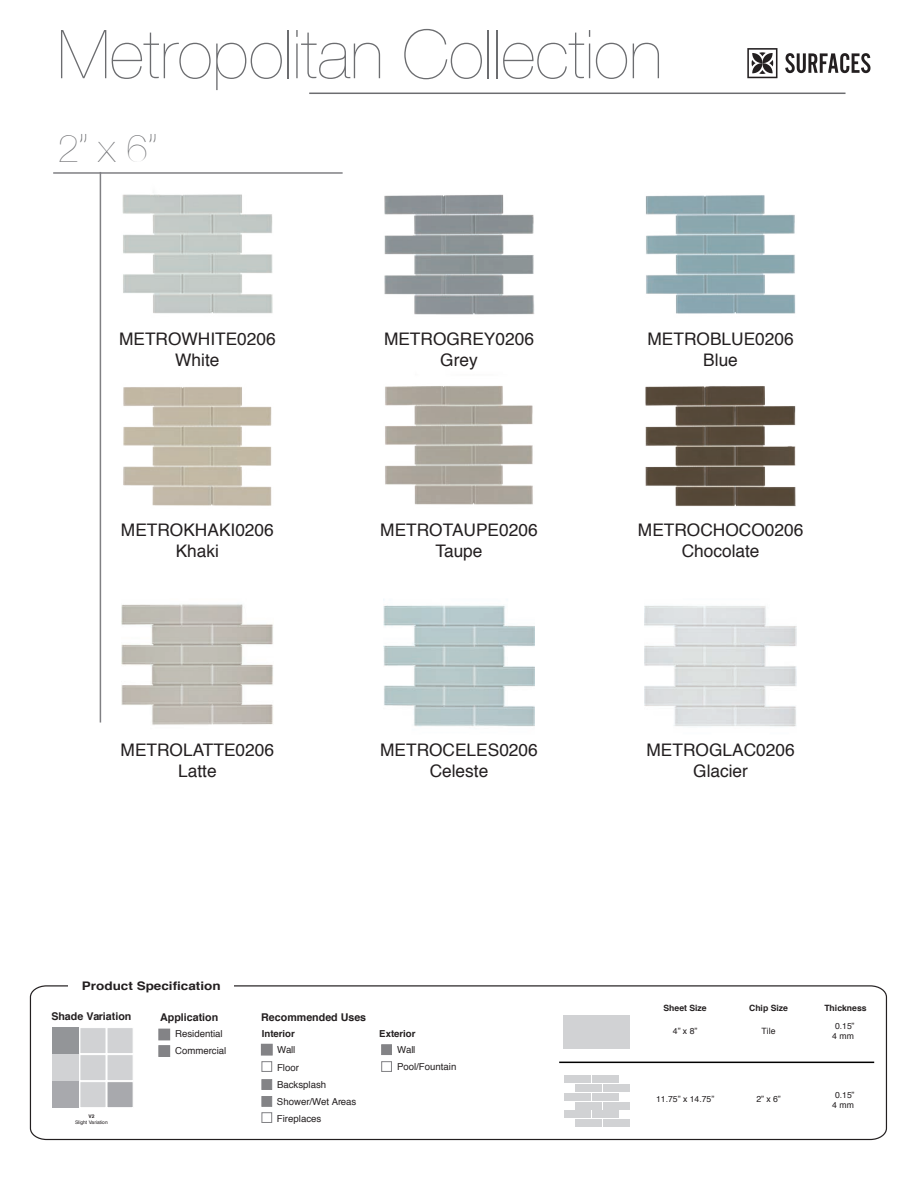
<style>
.page{position:relative;width:918px;height:1188px;background:#fff}
.page>*{position:absolute;margin:0;border:0;box-sizing:border-box;transform-origin:0 0}
.t1{font:200 67.5px "Helvetica Neue";color:#6c6d70}
.t2{font:39px "Helba X Light DB Normal";color:#6c6d70}
.t3{font:17.25px/20.7px "Helvetica";color:#231f20;text-align:center}
.t4{font:700 11.85px "Helvetica";color:#231f20;scale:1.14 1}
.t5{font:700 10.65px "Helvetica";color:#231f20}
.t6{font:9.6px/17.1px "Helvetica";letter-spacing:-.005em;color:#231f20}
.t7{font:700 9.6px "Helvetica";color:#231f20}
.t8{font:8.7px/10.4px "Helvetica";color:#231f20;text-align:center}
.t9{font:700 8.7px "Helvetica";color:#231f20}
.t10{font:4.95px "Helvetica";color:#231f20}
.t11{font:700 4.95px "Helvetica";color:#231f20}
</style>
<div class="page">
<img style="left:122px;top:194px;width:151px;height:120px">
<img style="left:384px;top:194px;width:151px;height:121px">
<img style="left:646px;top:195px;width:150px;height:119px">
<img style="left:123px;top:387px;width:149px;height:119px">
<img style="left:385px;top:386px;width:148px;height:119px">
<img style="left:645px;top:386px;width:151px;height:121px">
<img style="left:122px;top:604px;width:151px;height:121px">
<img style="left:383px;top:599px;width:152px;height:128px">
<img style="left:645px;top:605px;width:151px;height:122px">
<hr style="left:53px;top:172px;width:290px;height:2px;background:#808083">
<hr style="left:100px;top:172px;width:1px;height:551px;background:#808083">
<hr style="left:309px;top:93px;width:537px;height:1px;background:#6c6d70">
<svg style="left:29px;top:985px;width:859px;height:156px"></svg>
<div style="left:69px;top:974px;width:165px;height:23px;background:#fff"></div>
<svg style="left:261px;top:1044px;width:12px;height:12px"></svg>
<div style="left:261px;top:1044px;width:11px;height:11px;background:#838386"></div>
<div style="left:381px;top:1044px;width:11px;height:11px;background:#838386;border:1px solid #838386"></div>
<div style="left:261px;top:1079px;width:11px;height:11px;background:#838386;border:1px solid #838386"></div>
<div style="left:261px;top:1096px;width:11px;height:11px;background:#838386;border:1px solid #838386"></div>
<div style="left:381px;top:1061px;width:11px;height:11px;border:1px solid #838386"></div>
<div style="left:261px;top:1112px;width:11px;height:11px;border:1px solid #838386"></div>
<div style="left:261px;top:1061px;width:11px;height:11px;border:1px solid #838386"></div>
<div style="left:158px;top:1029px;width:12px;height:11px;background:#a9a9ab"></div>
<div style="left:159px;top:1029px;width:11px;height:11px;background:#838386"></div>
<svg style="left:158px;top:1045px;width:12px;height:12px"></svg>
<div style="left:159px;top:1046px;width:11px;height:10px;background:#838386"></div>
<div style="left:53px;top:1028px;width:26px;height:26px;background:#939598"></div>
<div style="left:79px;top:1027px;width:27px;height:27px;background:#d1d2d4;border:1px solid #fff"></div>
<div style="left:107px;top:1027px;width:27px;height:27px;background:#d1d2d4;border:1px solid #fff"></div>
<div style="left:53px;top:1055px;width:26px;height:26px;background:#d1d2d4"></div>
<div style="left:79px;top:1054px;width:27px;height:27px;background:#d1d2d4;border:1px solid #fff"></div>
<div style="left:107px;top:1054px;width:27px;height:27px;background:#d1d2d4;border:1px solid #fff"></div>
<div style="left:53px;top:1082px;width:26px;height:26px;background:#a8a9ad"></div>
<div style="left:79px;top:1081px;width:27px;height:27px;background:#d1d2d4;border:1px solid #fff"></div>
<div style="left:107px;top:1081px;width:27px;height:27px;background:#a8a9ad;border:1px solid #fff"></div>
<hr style="left:559px;top:1062px;width:315px;height:1px;background:#000">
<div style="left:564px;top:1016px;width:66px;height:33px;background:#d1d2d4"></div>
<div style="left:564px;top:1075px;width:26px;height:8px;background:#d1d2d4"></div>
<div style="left:592px;top:1075px;width:27px;height:8px;background:#d1d2d4"></div>
<div style="left:564px;top:1093px;width:26px;height:7px;background:#d1d2d4"></div>
<div style="left:592px;top:1093px;width:27px;height:7px;background:#d1d2d4"></div>
<div style="left:564px;top:1111px;width:26px;height:7px;background:#d1d2d4"></div>
<div style="left:592px;top:1111px;width:27px;height:7px;background:#d1d2d4"></div>
<div style="left:575px;top:1084px;width:27px;height:7px;background:#d1d2d4"></div>
<div style="left:604px;top:1084px;width:26px;height:7px;background:#d1d2d4"></div>
<div style="left:575px;top:1102px;width:27px;height:7px;background:#d1d2d4"></div>
<div style="left:604px;top:1102px;width:26px;height:7px;background:#d1d2d4"></div>
<div style="left:575px;top:1120px;width:27px;height:7px;background:#d1d2d4"></div>
<div style="left:604px;top:1120px;width:26px;height:7px;background:#d1d2d4"></div>
<svg style="left:747px;top:48px;width:30px;height:30px"></svg>
<svg style="left:785px;top:53px;width:86px;height:20px"></svg>
<h1 class="t1" style="left:57px;top:2px;width:607px">Metropolitan Collection</h1>
<h2 class="t2" style="left:58px;top:128px;width:101px">2” x 6”</h2>
<p class="t3" style="left:119px;top:329px;width:158px">METROWHITE0206<br>White</p>
<p class="t3" style="left:121px;top:521px;width:154px">METROKHAKI0206<br>Khaki</p>
<p class="t3" style="left:121px;top:740px;width:155px">METROLATTE0206<br>Latte</p>
<p class="t4" style="left:82px;top:976px;width:123px">Product Specification</p>
<p class="t3" style="left:384px;top:329px;width:151px">METROGREY0206<br>Grey</p>
<p class="t3" style="left:648px;top:329px;width:148px">METROBLUE0206<br>Blue</p>
<p class="t3" style="left:380px;top:521px;width:159px">METROTAUPE0206<br>Taupe</p>
<p class="t3" style="left:638px;top:521px;width:167px">METROCHOCO0206<br>Chocolate</p>
<p class="t3" style="left:380px;top:740px;width:159px">METROCELES0206<br>Celeste</p>
<p class="t3" style="left:647px;top:740px;width:150px">METROGLAC0206<br>Glacier</p>
<p class="t5" style="left:51px;top:1008px;width:82px">Shade Variation</p>
<p class="t11" style="left:88px;top:1112px;width:8px">V2</p>
<p class="t10" style="left:75px;top:1118px;width:34px">Slight Variation</p>
<p class="t5" style="left:160px;top:1009px;width:60px">Application</p>
<p class="t6" style="left:175px;top:1026px;width:53px">Residential<br>Commercial</p>
<p class="t5" style="left:261px;top:1009px;width:106px">Recommended Uses</p>
<p class="t7" style="left:262px;top:1026px;width:35px">Interior</p>
<p class="t7" style="left:379px;top:1026px;width:38px">Exterior</p>
<p class="t6" style="left:277px;top:1042px;width:81px">Wall<br>Floor<br>Backsplash<br>Shower/Wet Areas<br>Fireplaces</p>
<p class="t6" style="left:397px;top:1042px;width:61px;line-height:16.4px">Wall<br>Pool/Fountain</p>
<p class="t9" style="left:664px;top:1000px;width:45px">Sheet Size</p>
<p class="t9" style="left:749px;top:1000px;width:40px">Chip Size</p>
<p class="t9" style="left:824px;top:1000px;width:44px">Thickness</p>
<p class="t8" style="left:673px;top:1026px;width:26px">4” x 8”</p>
<p class="t8" style="left:762px;top:1026px;width:15px">Tile</p>
<p class="t8" style="left:832px;top:1021px;width:24px">0.15”<br>4 mm</p>
<p class="t8" style="left:656px;top:1094px;width:60px">11.75” x 14.75”</p>
<p class="t8" style="left:756px;top:1094px;width:26px">2” x 6”</p>
<p class="t8" style="left:832px;top:1090px;width:24px">0.15”<br>4 mm</p>
</div>
